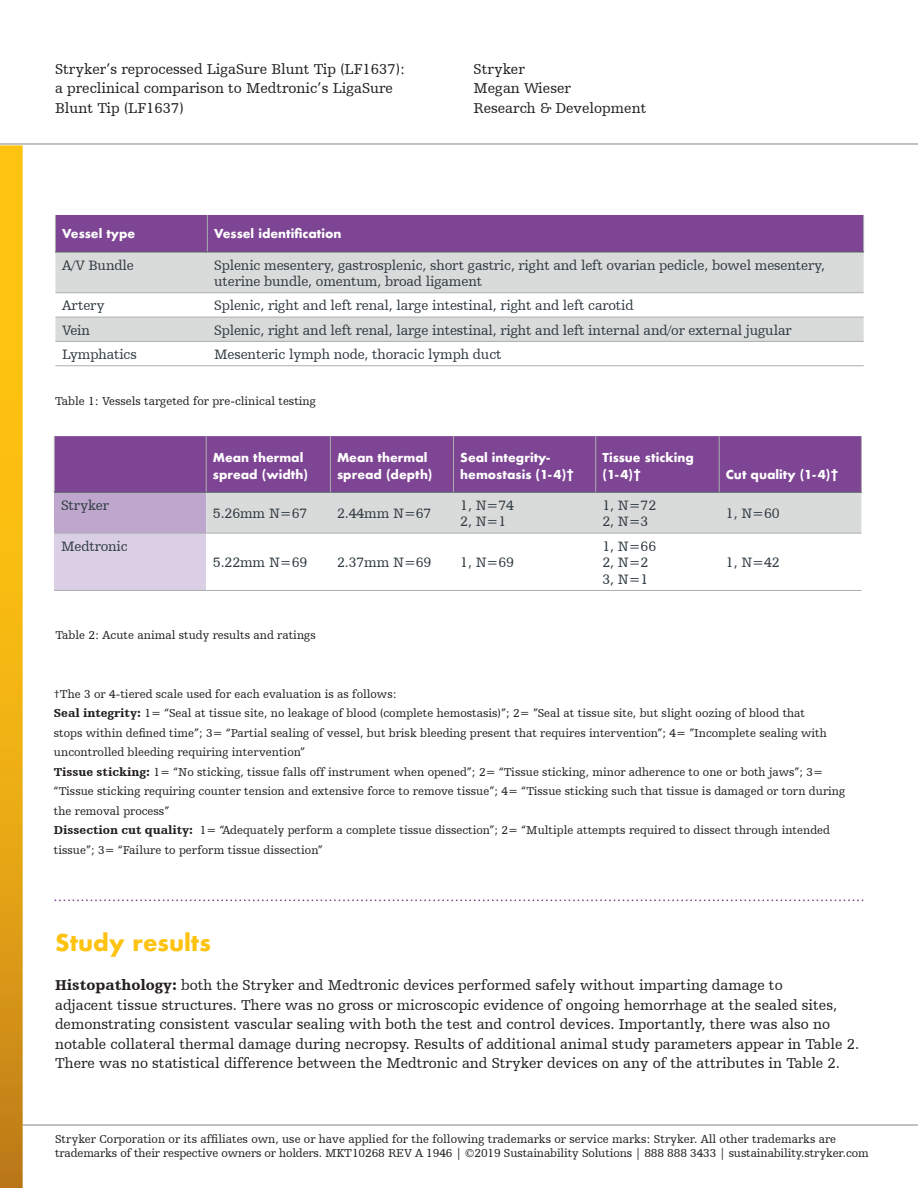
<style>
.page{position:relative;width:918px;height:1188px;background:#fff}
.page>*{position:absolute;margin:0;border:0;box-sizing:border-box;transform-origin:0 0}
.t1{font:700 22.5px "Futura";color:#fec210}
.t2{font:15px/19.5px "Humanist Slabserif 712 BT";color:#231f20}
.Table_body{font:14.25px/16.5px "Humanist Slabserif 712 BT";letter-spacing:-.01em;color:#2f3b41}
.Footnotes_sources{font:12px/19.5px "Humanist Slabserif 712 BT";color:#231f20}
.Table_headline{font:700 12px/16.5px "Futura";color:#fff}
.s1{font-weight:900}
</style>
<div class="page">
<hr style="left:23px;top:1124px;width:895px;height:2px;background:#abafae">
<svg style="left:0;top:145px;width:23px;height:1043px;background:#ecae16"></svg>
<hr style="left:0;top:143px;width:918px;height:2px;background:#abafae">
<div style="left:55px;top:436px;width:806px;height:56px;background:#7e4594"></div>
<div style="left:54px;top:492px;width:152px;height:41px;background:#bea6cc"></div>
<div style="left:54px;top:533px;width:152px;height:57px;background:#dacfe4"></div>
<div style="left:206px;top:493px;width:655px;height:40px;background:#d9dada"></div>
<hr style="left:206px;top:436px;width:1px;height:56px;background:#abafae">
<hr style="left:330px;top:436px;width:1px;height:56px;background:#abafae">
<hr style="left:453px;top:436px;width:1px;height:56px;background:#abafae">
<hr style="left:54px;top:533px;width:152px;height:1px;background:#abafae">
<hr style="left:206px;top:533px;width:124px;height:1px;background:#abafae">
<hr style="left:330px;top:533px;width:124px;height:1px;background:#abafae">
<hr style="left:454px;top:533px;width:142px;height:1px;background:#abafae">
<hr style="left:596px;top:533px;width:123px;height:1px;background:#abafae">
<hr style="left:719px;top:533px;width:142px;height:1px;background:#abafae">
<hr style="left:54px;top:436px;width:1px;height:56px;background:#abafae">
<hr style="left:595px;top:436px;width:1px;height:56px;background:#abafae">
<hr style="left:719px;top:436px;width:1px;height:56px;background:#abafae">
<hr style="left:861px;top:436px;width:1px;height:56px;background:#abafae">
<hr style="left:54px;top:492px;width:152px;height:1px;background:#fff">
<hr style="left:54px;top:590px;width:152px;height:1px;background:#abafae">
<hr style="left:206px;top:590px;width:124px;height:1px;background:#abafae">
<hr style="left:330px;top:590px;width:124px;height:1px;background:#abafae">
<hr style="left:454px;top:590px;width:142px;height:1px;background:#abafae">
<hr style="left:596px;top:590px;width:123px;height:1px;background:#abafae">
<hr style="left:719px;top:590px;width:142px;height:1px;background:#abafae">
<div style="left:56px;top:215px;width:807px;height:37px;background:#7e4594"></div>
<div style="left:55px;top:253px;width:809px;height:39px;background:#d9dada"></div>
<svg style="left:55px;top:293px;width:809px;height:48px;fill:#dcdedd"></svg>
<hr style="left:207px;top:215px;width:1px;height:37px;background:#abafae">
<hr style="left:863px;top:215px;width:1px;height:37px;background:#abafae">
<hr style="left:55px;top:292px;width:152px;height:1px;background:#abafae">
<hr style="left:207px;top:292px;width:657px;height:1px;background:#abafae">
<hr style="left:55px;top:215px;width:1px;height:37px;background:#abafae">
<hr style="left:55px;top:317px;width:152px;height:1px;background:#abafae">
<hr style="left:207px;top:317px;width:657px;height:1px;background:#abafae">
<hr style="left:55px;top:341px;width:152px;height:1px;background:#abafae">
<hr style="left:207px;top:341px;width:657px;height:1px;background:#abafae">
<hr style="left:55px;top:365px;width:152px;height:1px;background:#abafae">
<hr style="left:207px;top:365px;width:657px;height:1px;background:#abafae">
<svg style="left:55px;top:900px;width:808px;height:1px"></svg>
<p class="t2" style="left:55px;top:59px;width:352px">Stryker’s reprocessed LigaSure Blunt Tip (LF1637): a preclinical comparison to Medtronic’s LigaSure<br>Blunt Tip (LF1637)</p>
<p class="t2" style="left:474px;top:59px;width:174px">Stryker<br>Megan Wieser<br>Research &amp; Development</p>
<p class="Table_headline" style="left:62px;top:226px;width:75px">Vessel type</p>
<p class="Table_headline" style="left:214px;top:226px;width:129px">Vessel identification</p>
<p class="Table_body" style="left:62px;top:256px;width:73px">A/V Bundle</p>
<p class="Table_body" style="left:214px;top:256px;width:612px">Splenic mesentery, gastrosplenic, short gastric, right and left ovarian pedicle, bowel mesentery, uterine bundle, omentum, broad ligament</p>
<p class="Table_body" style="left:62px;top:297px;width:44px">Artery</p>
<p class="Table_body" style="left:214px;top:297px;width:421px">Splenic, right and left renal, large intestinal, right and left carotid</p>
<p class="Table_body" style="left:62px;top:321px;width:29px">Vein</p>
<p class="Table_body" style="left:214px;top:321px;width:579px">Splenic, right and left renal, large intestinal, right and left internal and/or external jugular</p>
<p class="Table_body" style="left:62px;top:346px;width:76px">Lymphatics</p>
<p class="Table_body" style="left:214px;top:346px;width:289px">Mesenteric lymph node, thoracic lymph duct</p>
<p class="Footnotes_sources" style="left:55px;top:391px;width:262px">Table 1: Vessels targeted for pre-clinical testing</p>
<p class="Table_body" style="left:61px;top:497px;width:49px">Stryker</p>
<p class="Table_body" style="left:61px;top:537px;width:68px">Medtronic</p>
<p class="Table_headline" style="left:213px;top:450px;width:97px">Mean thermal spread (width)</p>
<p class="Table_headline" style="left:337px;top:450px;width:97px">Mean thermal spread (depth)</p>
<p class="Table_headline" style="left:460px;top:450px;width:116px">Seal integrity&shy;hemostasis (1- 4)†</p>
<p class="Table_headline" style="left:602px;top:450px;width:93px">Tissue sticking (1- 4)†</p>
<p class="Table_body" style="left:213px;top:505px;width:96px">5.26mm N=67</p>
<p class="Table_body" style="left:337px;top:505px;width:96px">2.44mm N=67</p>
<p class="Table_body" style="left:460px;top:497px;width:55px">1, N=74</p>
<p class="Table_body" style="left:460px;top:513px;width:48px">2, N=1</p>
<p class="Table_body" style="left:213px;top:554px;width:96px">5.22mm N=69</p>
<p class="Table_body" style="left:337px;top:554px;width:96px">2.37mm N=69</p>
<p class="Table_body" style="left:460px;top:554px;width:55px">1, N=69</p>
<p class="Table_body" style="left:602px;top:497px;width:55px">1, N=72</p>
<p class="Table_body" style="left:602px;top:513px;width:48px">2, N=3</p>
<p class="Table_body" style="left:602px;top:537px;width:55px">1, N=66</p>
<p class="Table_body" style="left:602px;top:554px;width:48px">2, N=2</p>
<p class="Table_body" style="left:602px;top:570px;width:48px">3, N=1</p>
<p class="Footnotes_sources" style="left:56px;top:625px;width:262px">Table 2: Acute animal study results and ratings</p>
<p class="Table_headline" style="left:726px;top:466px;width:114px">Cut quality (1- 4)†</p>
<p class="Table_body" style="left:726px;top:505px;width:55px">1, N=60</p>
<p class="Table_body" style="left:726px;top:554px;width:55px">1, N=42</p>
<p class="Footnotes_sources" style="left:54px;top:684px;width:344px">†The 3 or 4-tiered scale used for each evaluation is as follows:</p>
<p class="Footnotes_sources" style="left:54px;top:703px;width:775px"><span class="s1">Seal integrity:</span> 1= “Seal at tissue site, no leakage of blood (complete hemostasis)”; 2= ”Seal at tissue site, but slight oozing of blood that stops within defined time”; 3= “Partial sealing of vessel, but brisk bleeding present that requires intervention”; 4= ”Incomplete sealing with uncontrolled bleeding requiring intervention”</p>
<p class="Footnotes_sources" style="left:54px;top:762px;width:793px"><span class="s1">Tissue sticking:</span> 1= “No sticking, tissue falls off instrument when opened”; 2= “Tissue sticking, minor adherence to one or both jaws”; 3= “Tissue sticking requiring counter tension and extensive force to remove tissue”; 4= “Tissue sticking such that tissue is damaged or torn during the removal process”</p>
<p class="Footnotes_sources" style="left:54px;top:820px;width:778px"><span class="s1">Dissection cut quality:</span> 1= “Adequately perform a complete tissue dissection”; 2= “Multiple attempts required to dissect through intended tissue”; 3= “Failure to perform tissue dissection”</p>
<p class="t1" style="left:55px;top:926px;width:157px">Study results</p>
<p class="t2" style="left:55px;top:975px;width:806px"><span class="s1">Histopathology:</span> both the Stryker and Medtronic devices performed safely without imparting damage to<br>adjacent tissue structures. There was no gross or microscopic evidence of ongoing hemorrhage at the sealed sites, demonstrating consistent vascular sealing with both the test and control devices. Importantly, there was also no notable collateral thermal damage during necropsy. Results of additional animal study parameters appear in Table 2.<br>There was no statistical difference between the Medtronic and Stryker devices on any of the attributes in Table 2.</p>
<p class="Footnotes_sources" style="left:55px;top:1132px;width:815px;line-height:13.5px">Stryker Corporation or its affiliates own, use or have applied for the following trademarks or service marks: Stryker. All other trademarks are trademarks of their respective owners or holders. MKT10268 REV A 1946 | ©2019 Sustainability Solutions | 888 888 3433 | sustainability.stryker.com</p>
</div>
